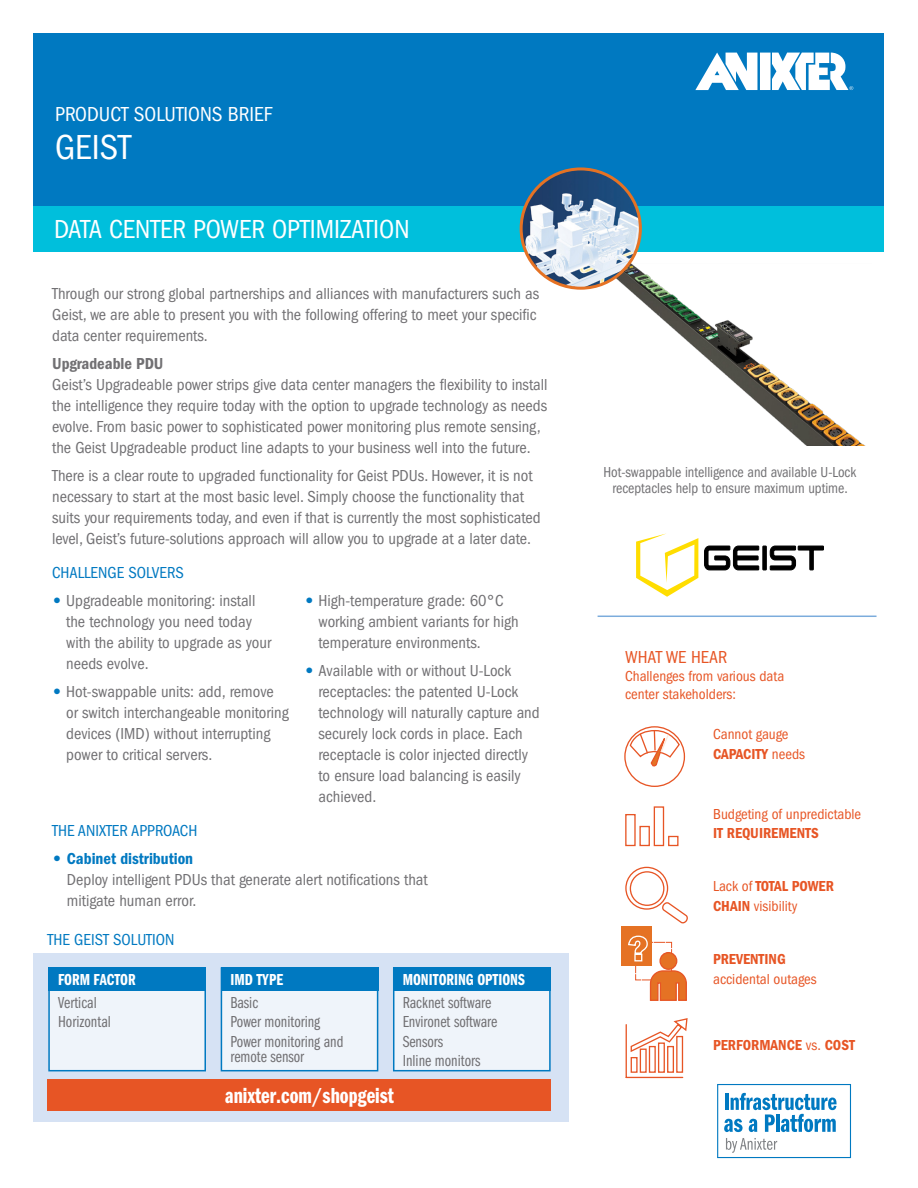
<style>
.page{position:relative;width:918px;height:1188px;background:#fff}
.page>*{position:absolute;margin:0;border:0;box-sizing:border-box;transform-origin:0 0}
.t1{font:condensed 36px "ITC Franklin Gothic Std";color:#fff}
.t2{font:condensed 27px "ITC Franklin Gothic Std";color:#fff}
.t3{font:22.5px "ITC Franklin Gothic Std Dm Cp";color:#fff}
.t4{font:condensed 21px "ITC Franklin Gothic Std";color:#fff}
.t5{font:condensed 18px "ITC Franklin Gothic Std";color:#e75525}
.t6{font:condensed 16.5px/21px "ITC Franklin Gothic Std";color:#717073}
.t7{font:16.5px/19.5px "ITC Franklin Gothic Std Bk Cp";color:#717073}
.t8{font:condensed 16.5px "ITC Franklin Gothic Std";color:#0079c1}
.t9{font:16.5px "ITC Franklin Gothic Std Dm Cp";color:#fff}
.t10{font:16.5px "ITC Franklin Gothic Std Dm Cd";color:#0079c1}
.t11{font:16.5px "ITC Franklin Gothic Std Dm Cd";color:#717073}
.t12{font:condensed 15px/18px "ITC Franklin Gothic Std";color:#e75525}
.t13{font:condensed 15px/16.5px "ITC Franklin Gothic Std";color:#717073;text-align:center;scale:.95 1}
.t14{font:15px "ITC Franklin Gothic Std Dm Cd";color:#e75525}
.s1{font-family:"ITC Franklin Gothic Std Hvy";font-stretch:normal;color:#0079c1}
.s2{font-family:"ITC Franklin Gothic Std Hvy"}
.s3{font-family:"ITC Franklin Gothic Std";font-stretch:condensed}
.s4{font-family:"ITC Franklin Gothic Std Dm Cd";font-stretch:normal}
</style>
<div class="page">
<img style="left:589px;top:264px;width:275px;height:181px">
<svg style="left:704px;top:545px;width:56px;height:26px"></svg>
<hr style="left:763px;top:546px;width:3px;height:24px;background:#000">
<div style="left:762px;top:546px;width:5px;height:24px;border:1px solid #000"></div>
<svg style="left:769px;top:545px;width:55px;height:26px"></svg>
<svg style="left:636px;top:533px;width:62px;height:64px"></svg>
<div style="left:33px;top:954px;width:535px;height:168px;background:#d6e2f4"></div>
<div style="left:49px;top:968px;width:156px;height:103px;background:#eff4fa"></div>
<div style="left:48px;top:967px;width:158px;height:104px;border:2px solid #0079c1"></div>
<div style="left:221px;top:968px;width:157px;height:103px;background:#eff4fa"></div>
<div style="left:221px;top:967px;width:157px;height:104px;border:2px solid #0079c1"></div>
<div style="left:394px;top:968px;width:156px;height:103px;background:#eff4fa"></div>
<div style="left:393px;top:967px;width:158px;height:104px;border:2px solid #0079c1"></div>
<div style="left:48px;top:967px;width:158px;height:24px;background:#0079c1"></div>
<div style="left:221px;top:967px;width:157px;height:24px;background:#0079c1"></div>
<div style="left:393px;top:967px;width:158px;height:24px;background:#0079c1"></div>
<div style="left:48px;top:1080px;width:503px;height:31px;background:#e75525"></div>
<hr style="left:598px;top:616px;width:279px;height:1px;background:#7cacdc">
<div style="left:624px;top:726px;width:61px;height:61px;border:1px solid #e75525;border-radius:50%"></div>
<svg style="left:629px;top:729px;width:51px;height:38px"></svg>
<div style="left:621px;top:926px;width:31px;height:40px;background:#e57224"></div>
<div style="left:625px;top:814px;width:11px;height:32px;border:1px solid #e75525"></div>
<div style="left:654px;top:806px;width:10px;height:40px;border:1px solid #e75525"></div>
<div style="left:639px;top:826px;width:11px;height:20px;border:1px solid #e75525"></div>
<div style="left:668px;top:836px;width:11px;height:10px;border:1px solid #e75525"></div>
<div style="left:625px;top:867px;width:43px;height:43px;border:1px solid #e75525;border-radius:50%"></div>
<svg style="left:628px;top:901px;width:60px;height:100px"></svg>
<div style="left:630px;top:871px;width:34px;height:35px;border:1px solid #e75525;border-radius:50%"></div>
<hr style="left:626px;top:1025px;width:1px;height:52px;background:#e75525">
<hr style="left:626px;top:1077px;width:57px;height:1px;background:#e75525">
<div style="left:631px;top:1057px;width:7px;height:16px;border:1px solid #e75525"></div>
<div style="left:640px;top:1049px;width:7px;height:24px;border:1px solid #e75525"></div>
<div style="left:649px;top:1046px;width:7px;height:27px;border:1px solid #e75525"></div>
<div style="left:658px;top:1042px;width:7px;height:31px;border:1px solid #e75525"></div>
<div style="left:667px;top:1046px;width:7px;height:27px;border:1px solid #e75525"></div>
<div style="left:676px;top:1036px;width:7px;height:37px;border:1px solid #e75525"></div>
<svg style="left:630px;top:1018px;width:58px;height:35px"></svg>
<div style="left:717px;top:1084px;width:134px;height:74px;border:1px solid #0079c1"></div>
<svg style="left:724px;top:1093px;width:113px;height:39px"></svg>
<svg style="left:726px;top:1138px;width:51px;height:15px"></svg>
<div style="left:34px;top:34px;width:850px;height:172px;background:#0079c1"></div>
<div style="left:34px;top:206px;width:850px;height:45px;background:#00bfdc"></div>
<img style="left:521px;top:169px;width:119px;height:119px;border-radius:60px">
<div style="left:520px;top:167px;width:122px;height:123px;border:3px solid #e57224;border-radius:50%"></div>
<div style="left:760px;top:53px;width:11px;height:37px;background:#fff"></div>
<svg style="left:695px;top:53px;width:62px;height:37px"></svg>
<svg style="left:772px;top:53px;width:81px;height:37px"></svg>
<p class="t4" style="left:55px;top:102px;width:219px">PRODUCT SOLUTIONS BRIEF</p>
<h1 class="t1" style="left:55px;top:127px;width:78px">GEIST</h1>
<h2 class="t2" style="left:54px;top:214px;width:357px">DATA CENTER POWER OPTIMIZATION</h2>
<p class="t6" style="left:52px;top:283px;width:489px">Through our strong global partnerships and alliances with manufacturers such as<br>Geist, we are able to present you with the following offering to meet your specific data center requirements.</p>
<p class="t11" style="left:52px;top:354px;width:113px">Upgradeable PDU</p>
<p class="t6" style="left:52px;top:374px;width:497px">Geist’s Upgradeable power strips give data center managers the flexibility to install the intelligence they require today with the option to upgrade technology as needs evolve. From basic power to sophisticated power monitoring plus remote sensing, the Geist Upgradeable product line adapts to your business well into the future.</p>
<p class="t6" style="left:52px;top:465px;width:490px">There is a clear route to upgraded functionality for Geist PDUs. However, it is not necessary to start at the most basic level. Simply choose the functionality that suits your requirements today, and even if that is currently the most sophisticated level, Geist’s future-solutions approach will allow you to upgrade at a later date.</p>
<p class="t8" style="left:52px;top:563px;width:133px">CHALLENGE SOLVERS</p>
<p class="t6" style="left:66px;top:590px;width:207px;text-indent:-14px"><span class="s1">•</span> Upgradeable monitoring: install the technology you need today with the ability to upgrade as your needs evolve.</p>
<p class="t6" style="left:66px;top:681px;width:224px;text-indent:-14px"><span class="s1">•</span> Hot-swappable units: add, remove or switch interchangeable monitoring devices (IMD) without interrupting power to critical servers.</p>
<p class="t6" style="left:318px;top:590px;width:202px;text-indent:-14px"><span class="s1">•</span> High-temperature grade: 60°C working ambient variants for high temperature environments.</p>
<p class="t6" style="left:318px;top:660px;width:223px;text-indent:-14px"><span class="s1">•</span> Available with or without U-Lock receptacles: the patented U-Lock technology will naturally capture and securely lock cords in place. Each receptacle is color injected directly to ensure load balancing is easily achieved.</p>
<p class="t8" style="left:52px;top:821px;width:147px">THE ANIXTER APPROACH</p>
<p class="t10" style="left:52px;top:849px;width:143px"><span class="s2">•</span> Cabinet distribution</p>
<p class="t6" style="left:67px;top:869px;width:362px">Deploy intelligent PDUs that generate alert notifications that mitigate human error.</p>
<p class="t8" style="left:48px;top:931px;width:128px">THE GEIST SOLUTION</p>
<p class="t9" style="left:58px;top:970px;width:79px">FORM FACTOR</p>
<p class="t9" style="left:230px;top:970px;width:54px">IMD TYPE</p>
<p class="t9" style="left:403px;top:970px;width:124px">MONITORING OPTIONS</p>
<p class="t7" style="left:58px;top:993px;width:54px">Vertical<br>Horizontal</p>
<p class="t7" style="left:230px;top:993px;width:114px">Basic<br>Power monitoring<br>Power monitoring and</p>
<p class="t7" style="left:230px;top:1047px;width:75px">remote sensor</p>
<h3 class="t3" style="left:225px;top:1083px;width:170px">anixter.com/shopgeist</h3>
<p class="t7" style="left:403px;top:993px;width:96px">Racknet software<br>Environet software<br>Sensors<br>Inline monitors</p>
<p class="t13" style="left:603px;top:464px;width:268px">Hot-swappable intelligence and available U-Lock receptacles help to ensure maximum uptime.</p>
<p class="t5" style="left:625px;top:647px;width:104px">WHAT WE HEAR</p>
<p class="t12" style="left:625px;top:668px;width:161px">Challenges from various data center stakeholders:</p>
<p class="t12" style="left:713px;top:725px;width:77px">Cannot gauge</p>
<p class="t14" style="left:713px;top:745px;width:93px">CAPACITY <span class="s3">needs</span></p>
<p class="t12" style="left:713px;top:805px;width:150px">Budgeting of unpredictable</p>
<p class="t14" style="left:713px;top:825px;width:107px">IT REQUIREMENTS</p>
<p class="t14" style="left:713px;top:878px;width:122px"><span class="s3">Lack of</span> TOTAL POWER</p>
<p class="t12" style="left:713px;top:897px;width:86px"><span class="s4">CHAIN</span> visibility</p>
<p class="t14" style="left:713px;top:951px;width:74px">PREVENTING</p>
<p class="t12" style="left:713px;top:970px;width:105px">accidental outages</p>
<p class="t14" style="left:713px;top:1037px;width:143px">PERFORMANCE <span class="s3">vs.</span> COST</p>
</div>
